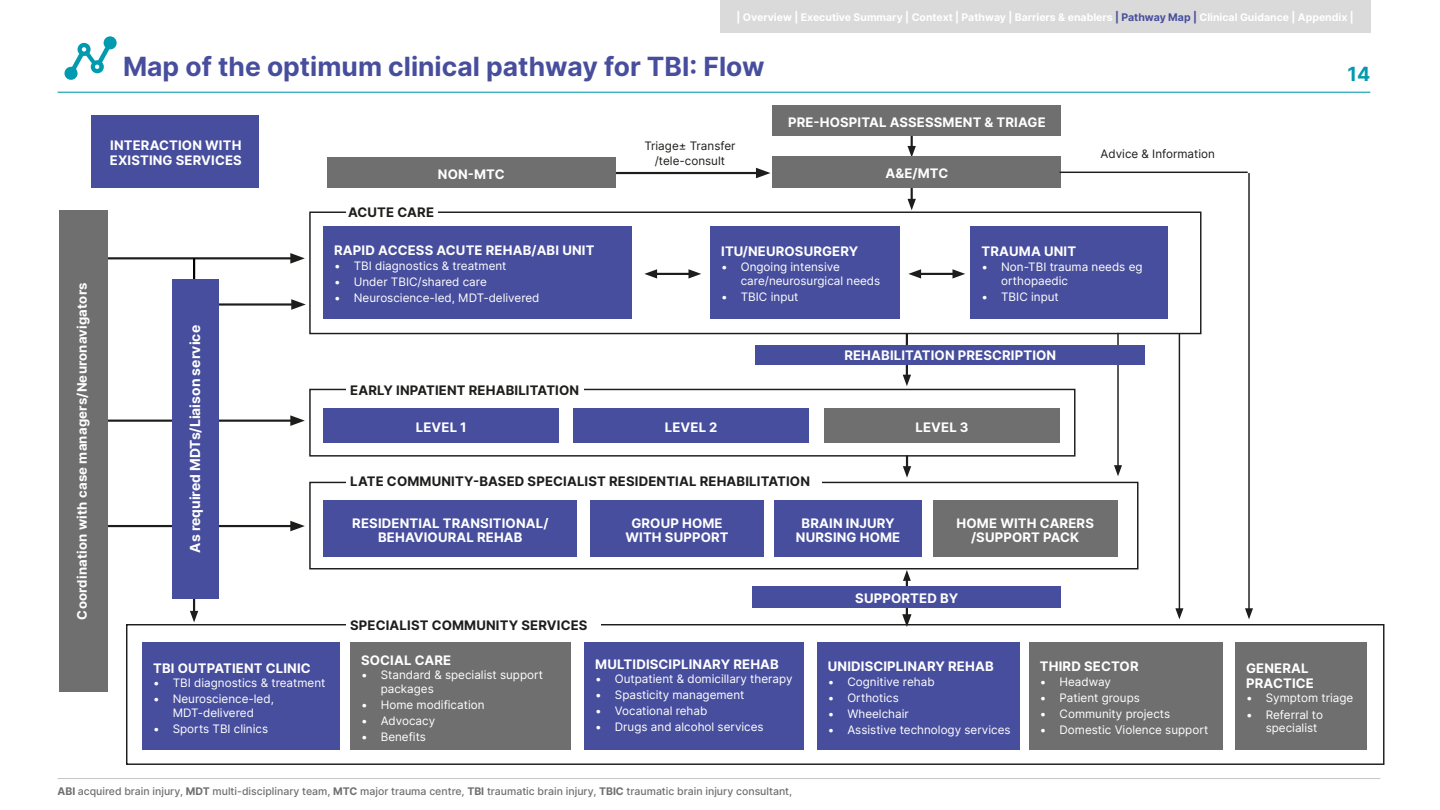
<style>
.page{position:relative;width:1440px;height:810px;background:#fff}
.page>*{position:absolute;margin:0;border:0;box-sizing:border-box;transform-origin:0 0}
.t1{font:700 26.47px "Inter";color:#474e9d}
.t2{font:700 19.5px "Inter";color:#029aae}
.t3{font:700 13.88px "Inter";color:#fff}
.t4{font:700 13.12px/14.5px "Inter";letter-spacing:.01em;color:#fff;text-align:center}
.t5{font:700 13.12px "Inter";letter-spacing:.01em;color:#1d1d1b}
.t6{font:11.7px/13.9px "Inter";color:#fff}
.t7{font:11.7px/14.5px "Inter";color:#1d1d1b;text-align:center}
.t8{font:500 10.5px "Inter";color:#706f6f}
.t9{font:700 10.5px "Inter";color:#fff}
.s1{color:#474e9d}
.s2{font-weight:700}
</style>
<div class="page">
<hr style="left:58px;top:92px;width:1312px;height:1px;background:#029aae">
<svg style="left:65px;top:36px;width:52px;height:44px"></svg>
<hr style="left:108px;top:257px;width:188px;height:2px;background:#1d1d1b">
<svg style="left:290px;top:253px;width:15px;height:11px"></svg>
<hr style="left:108px;top:420px;width:188px;height:2px;background:#1d1d1b">
<svg style="left:290px;top:415px;width:15px;height:11px"></svg>
<hr style="left:906px;top:333px;width:2px;height:46px;background:#1d1d1b">
<svg style="left:903px;top:375px;width:8px;height:11px"></svg>
<svg style="left:903px;top:457px;width:8px;height:21px"></svg>
<hr style="left:906px;top:577px;width:2px;height:43px;background:#1d1d1b">
<svg style="left:903px;top:570px;width:8px;height:11px"></svg>
<svg style="left:902px;top:614px;width:10px;height:13px"></svg>
<hr style="left:911px;top:178px;width:2px;height:26px;background:#1d1d1b">
<svg style="left:908px;top:199px;width:8px;height:11px"></svg>
<svg style="left:908px;top:136px;width:8px;height:20px"></svg>
<hr style="left:613px;top:172px;width:149px;height:2px;background:#1d1d1b">
<svg style="left:756px;top:168px;width:15px;height:10px"></svg>
<hr style="left:213px;top:303px;width:84px;height:3px;background:#1d1d1b">
<svg style="left:291px;top:299px;width:15px;height:11px"></svg>
<hr style="left:103px;top:525px;width:193px;height:2px;background:#1d1d1b">
<svg style="left:290px;top:521px;width:15px;height:10px"></svg>
<hr style="left:652px;top:273px;width:42px;height:2px;background:#1d1d1b">
<svg style="left:644px;top:269px;width:13px;height:10px"></svg>
<svg style="left:688px;top:269px;width:13px;height:10px"></svg>
<hr style="left:916px;top:273px;width:42px;height:2px;background:#1d1d1b">
<svg style="left:908px;top:269px;width:13px;height:10px"></svg>
<svg style="left:952px;top:269px;width:13px;height:10px"></svg>
<hr style="left:193px;top:569px;width:2px;height:47px;background:#1d1d1b">
<svg style="left:190px;top:611px;width:8px;height:11px"></svg>
<hr style="left:193px;top:258px;width:2px;height:57px;background:#000">
<div style="left:309px;top:212px;width:893px;height:122px;border:1px solid #1d1d1b"></div>
<div style="left:773px;top:105px;width:288px;height:31px;background:#706f6f"></div>
<div style="left:327px;top:157px;width:288px;height:31px;background:#706f6f"></div>
<div style="left:773px;top:156px;width:288px;height:32px;background:#706f6f"></div>
<div style="left:323px;top:226px;width:309px;height:93px;background:#474e9d"></div>
<div style="left:710px;top:226px;width:190px;height:93px;background:#474e9d"></div>
<div style="left:971px;top:226px;width:197px;height:93px;background:#474e9d"></div>
<div style="left:60px;top:210px;width:48px;height:481px;background:#706f6f"></div>
<div style="left:172px;top:279px;width:47px;height:319px;background:#474e9d"></div>
<div style="left:346px;top:203px;width:92px;height:16px;background:#fff"></div>
<div style="left:309px;top:389px;width:767px;height:68px;border:1px solid #1d1d1b"></div>
<div style="left:346px;top:382px;width:238px;height:14px;background:#fff"></div>
<div style="left:324px;top:408px;width:235px;height:35px;background:#474e9d"></div>
<div style="left:573px;top:408px;width:236px;height:35px;background:#474e9d"></div>
<div style="left:824px;top:408px;width:236px;height:35px;background:#706f6f"></div>
<div style="left:309px;top:482px;width:830px;height:87px;border:1px solid #1d1d1b"></div>
<div style="left:346px;top:469px;width:476px;height:21px;background:#fff"></div>
<div style="left:324px;top:500px;width:253px;height:57px;background:#474e9d"></div>
<div style="left:590px;top:500px;width:174px;height:57px;background:#474e9d"></div>
<div style="left:775px;top:500px;width:147px;height:57px;background:#474e9d"></div>
<div style="left:933px;top:500px;width:184px;height:57px;background:#706f6f"></div>
<div style="left:753px;top:587px;width:308px;height:21px;background:#474e9d"></div>
<div style="left:126px;top:624px;width:1258px;height:141px;border:1px solid #1d1d1b"></div>
<div style="left:346px;top:616px;width:255px;height:16px;background:#fff"></div>
<div style="left:142px;top:643px;width:197px;height:107px;background:#474e9d"></div>
<div style="left:584px;top:643px;width:220px;height:107px;background:#474e9d"></div>
<div style="left:817px;top:643px;width:202px;height:107px;background:#474e9d"></div>
<div style="left:1029px;top:643px;width:193px;height:107px;background:#706f6f"></div>
<div style="left:350px;top:643px;width:221px;height:107px;background:#706f6f"></div>
<div style="left:1235px;top:643px;width:131px;height:107px;background:#706f6f"></div>
<hr style="left:1117px;top:333px;width:2px;height:137px;background:#1d1d1b">
<svg style="left:1114px;top:465px;width:8px;height:11px"></svg>
<hr style="left:1248px;top:173px;width:2px;height:440px;background:#1d1d1b">
<svg style="left:1245px;top:608px;width:8px;height:11px"></svg>
<div style="left:755px;top:345px;width:390px;height:19px;background:#474e9d"></div>
<hr style="left:1060px;top:172px;width:188px;height:1px;background:#1d1d1b">
<div style="left:92px;top:115px;width:167px;height:73px;background:#474e9d"></div>
<hr style="left:1179px;top:333px;width:1px;height:280px;background:#1d1d1b">
<svg style="left:1175px;top:608px;width:8px;height:11px"></svg>
<hr style="left:58px;top:778px;width:1322px;height:1px;background:#c6c6c6">
<div style="left:720px;top:0;width:650px;height:32px;background:#dadada"></div>
<p class="t9" style="left:737px;top:10px;width:619px">| Overview | Executive Summary | Context | Pathway | Barriers &amp; enablers <span class="s1">| Pathway Map |</span> Clinical Guidance | Appendix |</p>
<p class="t4" style="left:74px;top:620px;width:339px;rotate:-90deg">Coordination with case managers/Neuronavigators</p>
<h1 class="t1" style="left:123px;top:47px;width:643px">Map of the optimum clinical pathway for TBI: Flow</h1>
<p class="t4" style="left:788px;top:114px;width:259px">PRE-HOSPITAL ASSESSMENT &amp; TRIAGE</p>
<p class="t4" style="left:110px;top:138px;width:134px;text-align:left">INTERACTION WITH<br>EXISTING SERVICES</p>
<p class="t7" style="left:644px;top:139px;width:93px">Triage± Transfer /tele-consult</p>
<p class="t4" style="left:438px;top:166px;width:68px">NON-MTC</p>
<p class="t4" style="left:886px;top:166px;width:64px">A&amp;E/MTC</p>
<p class="t5" style="left:348px;top:202px;width:88px">ACUTE CARE</p>
<p class="t7" style="left:1101px;top:146px;width:116px">Advice &amp; Information</p>
<p class="t3" style="left:185px;top:553px;width:229px;rotate:-90deg">As required MDTs/Liaison service</p>
<p class="t4" style="left:334px;top:243px;width:262px">RAPID ACCESS ACUTE REHAB/ABI UNIT</p>
<p class="t6" style="left:334px;top:258px;width:174px">• TBI diagnostics &amp; treatment</p>
<p class="t6" style="left:334px;top:274px;width:154px">• Under TBIC/shared care</p>
<p class="t6" style="left:334px;top:291px;width:207px">• Neuroscience-led, MDT-delivered</p>
<p class="t4" style="left:721px;top:244px;width:139px">ITU/NEUROSURGERY</p>
<p class="t6" style="left:741px;top:260px;width:141px;text-indent:-20px">• Ongoing intensive care/neurosurgical needs</p>
<p class="t6" style="left:721px;top:289px;width:79px">• TBIC input</p>
<p class="t4" style="left:982px;top:244px;width:96px">TRAUMA UNIT</p>
<p class="t6" style="left:1001px;top:260px;width:143px;text-indent:-20px">• Non-TBI trauma needs eg orthopaedic</p>
<p class="t6" style="left:981px;top:289px;width:79px">• TBIC input</p>
<p class="t4" style="left:844px;top:347px;width:213px">REHABILITATION PRESCRIPTION</p>
<p class="t5" style="left:350px;top:381px;width:230px">EARLY INPATIENT REHABILITATION</p>
<p class="t4" style="left:416px;top:419px;width:52px">LEVEL 1</p>
<p class="t4" style="left:665px;top:419px;width:54px">LEVEL 2</p>
<p class="t4" style="left:915px;top:419px;width:55px">LEVEL 3</p>
<p class="t5" style="left:350px;top:471px;width:461px">LATE COMMUNITY-BASED SPECIALIST RESIDENTIAL REHABILITATION</p>
<p class="t4" style="left:352px;top:515px;width:198px">RESIDENTIAL TRANSITIONAL/<br>BEHAVIOURAL REHAB</p>
<p class="t4" style="left:625px;top:515px;width:105px">GROUP HOME<br>WITH SUPPORT</p>
<p class="t4" style="left:796px;top:515px;width:106px">BRAIN INJURY<br>NURSING HOME</p>
<p class="t4" style="left:957px;top:515px;width:139px">HOME WITH CARERS /SUPPORT PACK</p>
<p class="t4" style="left:153px;top:660px;width:159px">TBI OUTPATIENT CLINIC</p>
<p class="t6" style="left:153px;top:676px;width:174px">• TBI diagnostics &amp; treatment</p>
<p class="t6" style="left:153px;top:692px;width:122px;text-align:center">• Neuroscience-led,<br>MDT-delivered</p>
<p class="t6" style="left:153px;top:722px;width:117px">• Sports TBI clinics</p>
<p class="t5" style="left:350px;top:615px;width:239px">SPECIALIST COMMUNITY SERVICES</p>
<p class="t4" style="left:361px;top:652px;width:92px">SOCIAL CARE</p>
<p class="t6" style="left:381px;top:668px;width:164px;text-indent:-20px">• Standard &amp; specialist support packages</p>
<p class="t6" style="left:361px;top:698px;width:125px">• Home modification</p>
<p class="t6" style="left:361px;top:714px;width:76px">• Advocacy</p>
<p class="t6" style="left:361px;top:730px;width:66px">• Benefits</p>
<p class="t4" style="left:595px;top:656px;width:185px">MULTIDISCIPLINARY REHAB</p>
<p class="t6" style="left:595px;top:672px;width:199px">• Outpatient &amp; domicillary therapy</p>
<p class="t6" style="left:595px;top:688px;width:151px">• Spasticity management</p>
<p class="t6" style="left:595px;top:704px;width:114px">• Vocational rehab</p>
<p class="t6" style="left:595px;top:720px;width:170px">• Drugs and alcohol services</p>
<p class="t4" style="left:855px;top:590px;width:105px">SUPPORTED BY</p>
<p class="t4" style="left:828px;top:659px;width:167px">UNIDISCIPLINARY REHAB</p>
<p class="t6" style="left:828px;top:675px;width:108px">• Cognitive rehab</p>
<p class="t6" style="left:828px;top:691px;width:73px">• Orthotics</p>
<p class="t6" style="left:828px;top:707px;width:83px">• Wheelchair</p>
<p class="t6" style="left:828px;top:723px;width:184px">• Assistive technology services</p>
<p class="t4" style="left:1040px;top:659px;width:100px">THIRD SECTOR</p>
<p class="t6" style="left:1040px;top:675px;width:73px">• Headway</p>
<p class="t6" style="left:1040px;top:691px;width:102px">• Patient groups</p>
<p class="t6" style="left:1040px;top:707px;width:132px">• Community projects</p>
<p class="t6" style="left:1040px;top:723px;width:170px">• Domestic Violence support</p>
<p class="t8" style="left:58px;top:783px;width:736px"><span class="s2">ABI</span> acquired brain injury, <span class="s2">MDT</span> multi-disciplinary team, <span class="s2">MTC</span> major trauma centre, <span class="s2">TBI</span> traumatic brain injury, <span class="s2">TBIC</span> traumatic brain injury consultant,</p>
<h2 class="t2" style="left:1348px;top:60px;width:24px">14</h2>
<p class="t4" style="left:1246px;top:661px;width:69px;text-align:left">GENERAL<br>PRACTICE</p>
<p class="t6" style="left:1246px;top:691px;width:109px">• Symptom triage</p>
<p class="t6" style="left:1266px;top:707px;width:59px;text-indent:-20px">• Referral to specialist</p>
</div>
